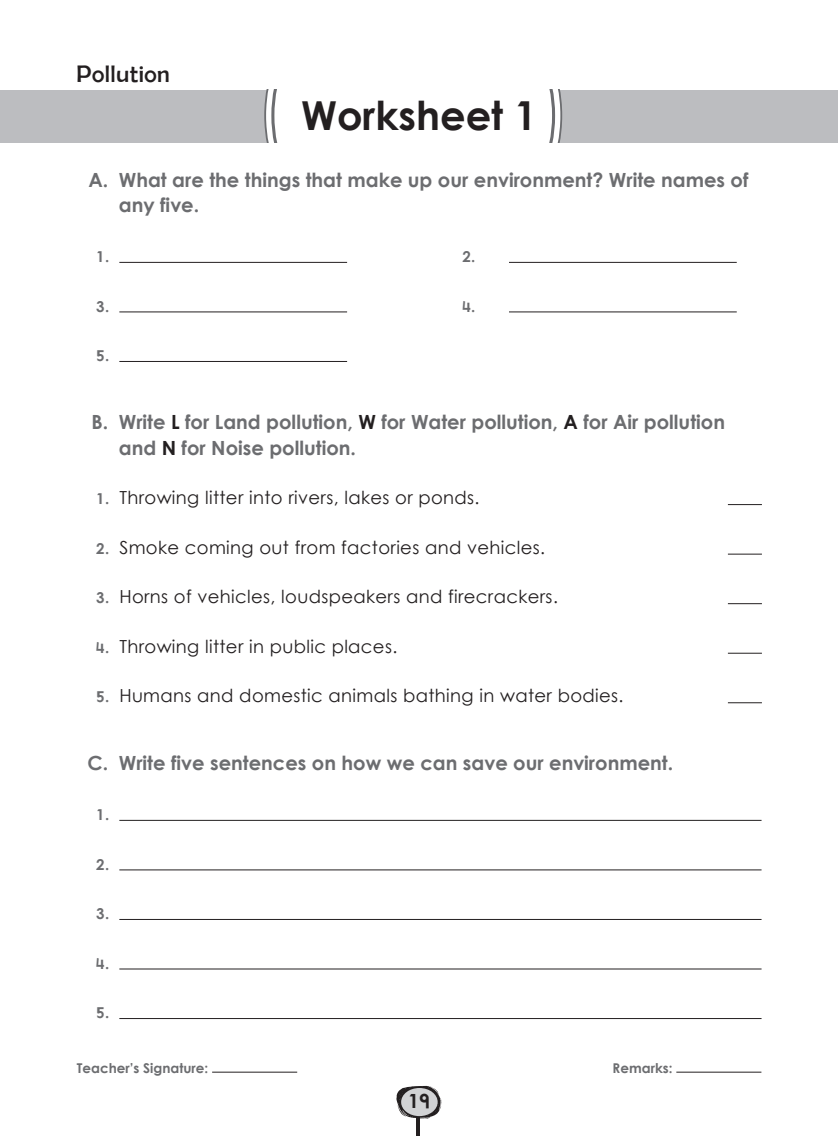
<style>
.page{position:relative;width:838px;height:1136px;background:#fff}
.page>*{position:absolute;margin:0;border:0;box-sizing:border-box;transform-origin:0 0}
.Rubric{font:39.9px "Century Gothic Bold New";color:#231f20}
.Chapter_heading{font:24px "Berlin Sans FB";letter-spacing:.02em;color:#231f20}
.Rubric-2{font:19.5px/25.5px "Century Gothic Bold New";color:#6c6d70}
.t1{font:19.5px "Century Gothic Bold New";color:#231f20}
.Sub_rubric{font:18px "Century Gothic Regular New";letter-spacing:.02em;color:#231f20}
.Sub_rubric-2{font:15px "Century Gothic Bold New";color:#6c6d70}
.t2{font:13.5px "Century Gothic Bold New";color:#6c6d70}
.s1{color:#231f20}
.s2{font-family:"Century Gothic Bold New";font-size:15px;color:#6c6d70}
</style>
<div class="page">
<hr style="left:416px;top:1113px;width:4px;height:22px;background:#231f20">
<svg style="left:396px;top:1085px;width:46px;height:33px"></svg>
<div style="left:401px;top:1087px;width:36px;height:28px;background:#d1d2d4;border-radius:50%"></div>
<hr style="left:212px;top:1071px;width:85px;height:1px;background:#231f20">
<hr style="left:676px;top:1071px;width:85px;height:1px;background:#231f20">
<hr style="left:119px;top:262px;width:228px;height:1px;background:#231f20">
<hr style="left:509px;top:262px;width:227px;height:1px;background:#231f20">
<hr style="left:119px;top:311px;width:228px;height:1px;background:#231f20">
<hr style="left:509px;top:311px;width:227px;height:1px;background:#231f20">
<hr style="left:119px;top:361px;width:228px;height:1px;background:#231f20">
<hr style="left:728px;top:504px;width:34px;height:1px;background:#231f20">
<hr style="left:728px;top:553px;width:34px;height:1px;background:#231f20">
<hr style="left:728px;top:603px;width:34px;height:1px;background:#231f20">
<hr style="left:728px;top:652px;width:34px;height:1px;background:#231f20">
<hr style="left:728px;top:702px;width:34px;height:1px;background:#231f20">
<hr style="left:119px;top:819px;width:642px;height:1px;background:#231f20">
<hr style="left:119px;top:869px;width:642px;height:1px;background:#231f20">
<hr style="left:119px;top:918px;width:642px;height:1px;background:#231f20">
<hr style="left:119px;top:968px;width:642px;height:1px;background:#231f20">
<hr style="left:119px;top:1018px;width:642px;height:1px;background:#231f20">
<div style="left:0;top:90px;width:838px;height:52px;background:#bcbdc0"></div>
<div style="left:264px;top:90px;width:298px;height:52px;background:#fff"></div>
<p class="Chapter_heading" style="left:77px;top:60px;width:95px">Pollution</p>
<p class="Rubric" style="left:301px;top:85px;width:237px">Worksheet 1</p>
<p class="Rubric-2" style="left:119px;top:166px;width:631px;text-indent:-30px">A. What are the things that make up our environment? Write names of any five.</p>
<p class="Sub_rubric-2" style="left:96px;top:245px;width:14px">1.</p>
<p class="Sub_rubric-2" style="left:462px;top:245px;width:14px">2.</p>
<p class="Sub_rubric-2" style="left:96px;top:295px;width:14px">3.</p>
<p class="Sub_rubric-2" style="left:462px;top:295px;width:14px">4.</p>
<p class="Sub_rubric-2" style="left:96px;top:344px;width:14px">5.</p>
<p class="Rubric-2" style="left:119px;top:408px;width:607px;text-indent:-27px">B. Write <span class="s1">L</span> for Land pollution, <span class="s1">W</span> for Water pollution, <span class="s1">A</span> for Air pollution and <span class="s1">N</span> for Noise pollution.</p>
<p class="Sub_rubric" style="left:96px;top:485px;width:385px"><span class="s2">1.</span> Throwing litter into rivers, lakes or ponds.</p>
<p class="Sub_rubric" style="left:96px;top:534px;width:450px"><span class="s2">2.</span> Smoke coming out from factories and vehicles.</p>
<p class="Sub_rubric" style="left:96px;top:584px;width:463px"><span class="s2">3.</span> Horns of vehicles, loudspeakers and firecrackers.</p>
<p class="Sub_rubric" style="left:96px;top:633px;width:302px"><span class="s2">4.</span> Throwing litter in public places.</p>
<p class="Sub_rubric" style="left:96px;top:683px;width:529px"><span class="s2">5.</span> Humans and domestic animals bathing in water bodies.</p>
<p class="Rubric-2" style="left:88px;top:749px;width:587px">C. Write five sentences on how we can save our environment.</p>
<p class="Sub_rubric-2" style="left:96px;top:803px;width:14px">1.</p>
<p class="Sub_rubric-2" style="left:96px;top:852px;width:14px">2.</p>
<p class="Sub_rubric-2" style="left:96px;top:902px;width:14px">3.</p>
<p class="Sub_rubric-2" style="left:96px;top:951px;width:14px">4.</p>
<p class="Sub_rubric-2" style="left:96px;top:1001px;width:14px">5.</p>
<p class="t2" style="left:77px;top:1057px;width:133px">Teacher’s Signature:</p>
<p class="t2" style="left:612px;top:1057px;width:61px">Remarks:</p>
<p class="t1" style="left:408px;top:1085px;width:23px">19</p>
</div>
